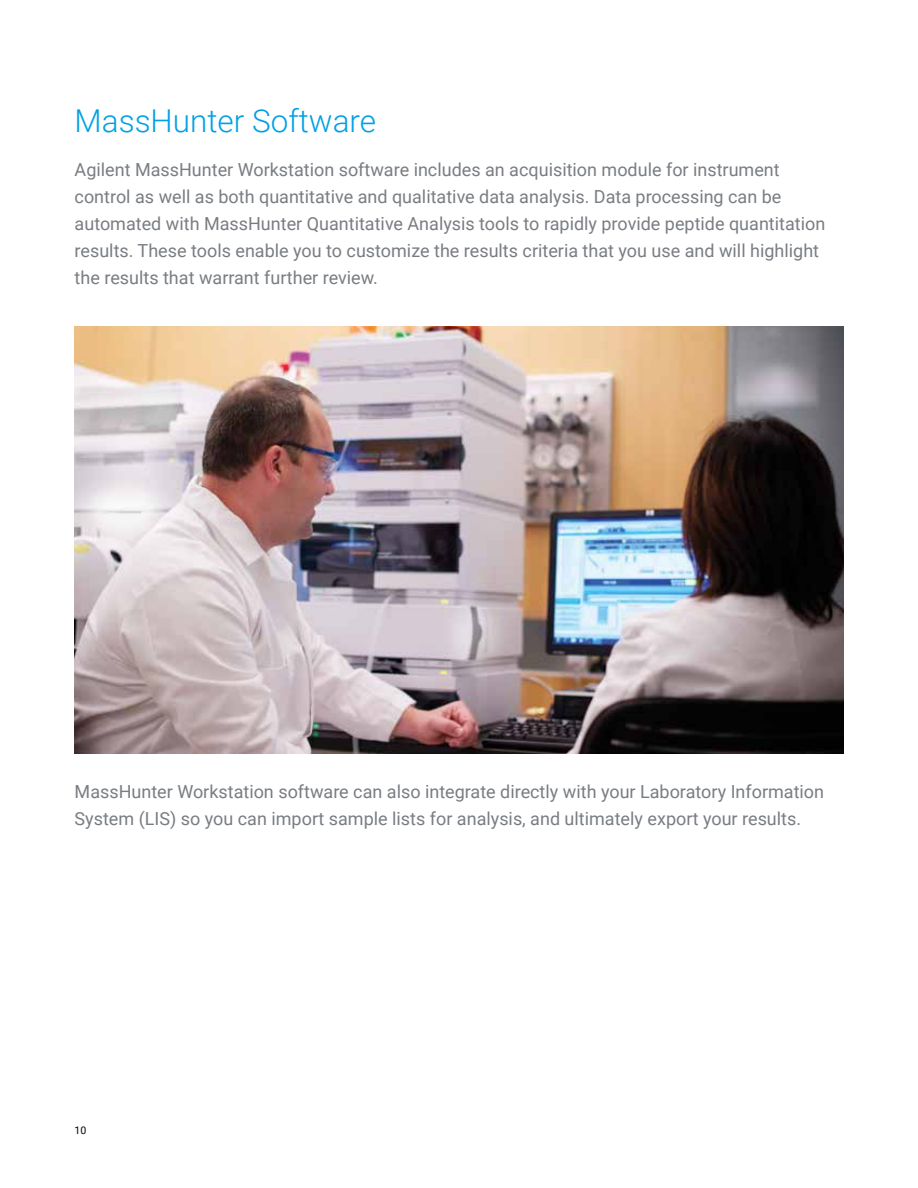
<style>
.page{position:relative;width:918px;height:1188px;background:#fff}
.page>*{position:absolute;margin:0;border:0;box-sizing:border-box;transform-origin:0 0}
.t1{font:300 31.5px "Roboto";color:#00a1e4}
.t2{font:18px/27px "Roboto";color:#797d82}
.t3{font:10.5px "Roboto";color:#000}
</style>
<div class="page">
<img style="left:74px;top:326px;width:770px;height:427px">
<h1 class="t1" style="left:75px;top:99px;width:303px">MassHunter Software</h1>
<p class="t2" style="left:75px;top:155px;width:752px">Agilent MassHunter Workstation software includes an acquisition module for instrument control as well as both quantitative and qualitative data analysis. Data processing can be automated with MassHunter Quantitative Analysis tools to rapidly provide peptide quantitation results. These tools enable you to customize the results criteria that you use and will highlight the results that warrant further review.</p>
<p class="t2" style="left:75px;top:777px;width:751px">MassHunter Workstation software can also integrate directly with your Laboratory Information<br>System (LIS) so you can import sample lists for analysis, and ultimately export your results.</p>
<p class="t3" style="left:75px;top:1123px;width:13px">10</p>
</div>
